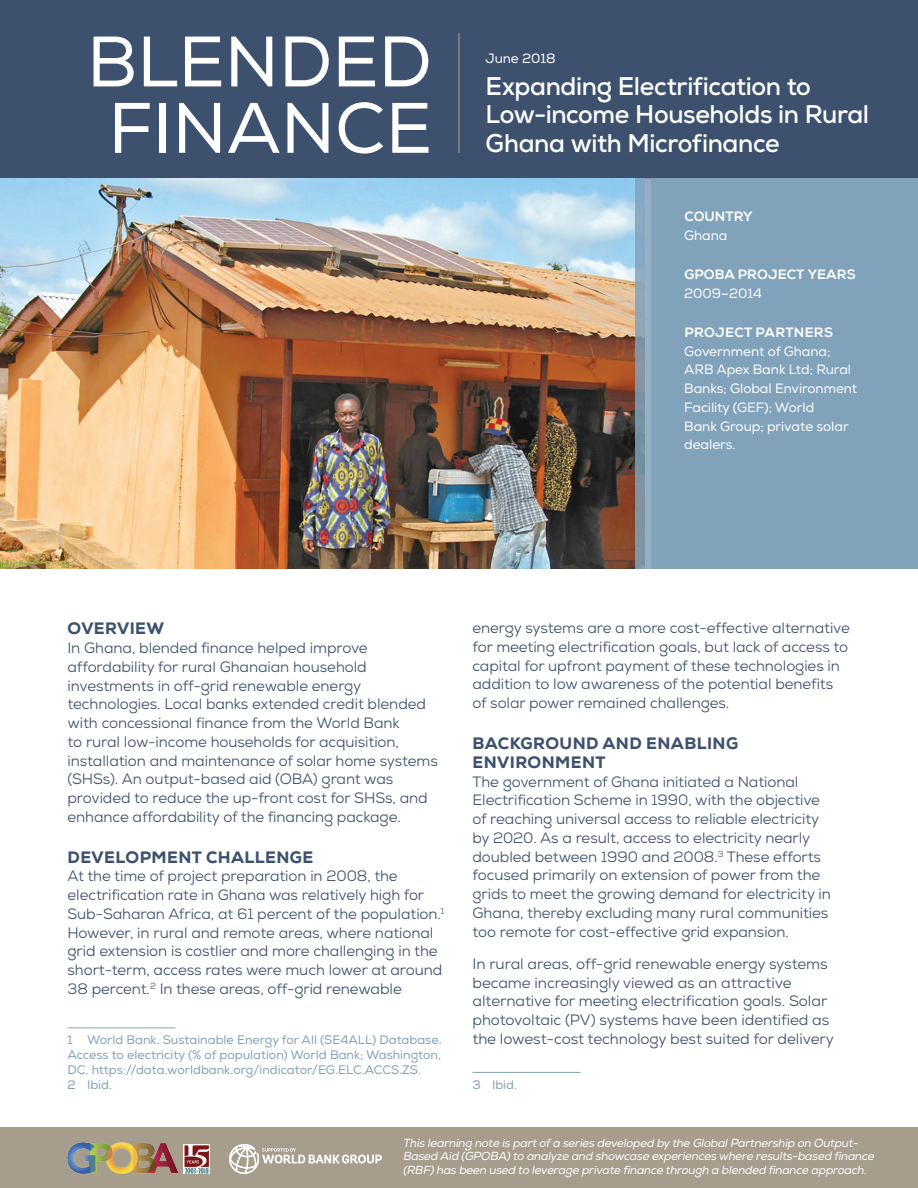
<style>
.page{position:relative;width:918px;height:1188px;background:#fff}
.page>*{position:absolute;margin:0;border:0;box-sizing:border-box;transform-origin:0 0}
.t1{font:71.25px/66.3px "Nexa";color:#fff;text-align:center}
.t2{font:700 25.5px/28.5px "Nexa";letter-spacing:-.015em;color:#fff}
.t3{font:800 16.5px/18.8px "Nexa";letter-spacing:.025em;color:#3d516f}
.t4{font:15px/18.8px "Nexa";letter-spacing:-.005em;color:#3d516f}
.t5{font:13.5px/18.8px "Nexa";letter-spacing:-.005em;color:#fff}
.t6{font:800 13.5px "Nexa";letter-spacing:.005em;color:#fff}
.t7{font:12.3px/14.9px "Nexa";color:#81a2bb}
.t8{font:italic 11.7px/13.5px "Nexa";color:#fff}
</style>
<div class="page">
<div style="left:0;top:0;width:918px;height:178px;background:#3d516f"></div>
<hr style="left:458px;top:33px;width:2px;height:120px;background:#a69d8d">
<div style="left:0;top:1128px;width:918px;height:60px;background:#a69d8d"></div>
<img style="left:0;top:178px;width:635px;height:390px">
<div style="left:635px;top:178px;width:283px;height:390px;background:#81a2bb"></div>
<hr style="left:472px;top:1072px;width:108px;height:1px;background:#81a2bb">
<hr style="left:68px;top:1028px;width:108px;height:1px;background:#81a2bb">
<svg style="left:229px;top:1144px;width:153px;height:30px"></svg>
<img style="left:183px;top:1144px;width:26px;height:29px">
<img style="left:68px;top:1143px;width:110px;height:30px">
<h1 class="t1" style="left:87px;top:30px;width:347px">BLENDED<br>FINANCE</h1>
<p class="t5" style="left:486px;top:49px;width:71px">June 2018</p>
<h2 class="t2" style="left:486px;top:72px;width:385px">Expanding Electrification to<br>Low-income Households in Rural<br>Ghana with Microfinance</h2>
<p class="t6" style="left:684px;top:208px;width:70px">COUNTRY</p>
<p class="t5" style="left:684px;top:226px;width:45px">Ghana</p>
<p class="t6" style="left:684px;top:266px;width:173px">GPOBA PROJECT YEARS</p>
<p class="t5" style="left:684px;top:284px;width:79px">2009–2014</p>
<p class="t6" style="left:684px;top:324px;width:150px">PROJECT PARTNERS</p>
<p class="t5" style="left:684px;top:342px;width:174px">Government of Ghana;<br>ARB Apex Bank Ltd; Rural<br>Banks; Global Environment<br>Facility (GEF); World<br>Bank Group; private solar dealers.</p>
<p class="t3" style="left:68px;top:619px;width:98px">OVERVIEW</p>
<p class="t4" style="left:68px;top:639px;width:372px">In Ghana, blended finance helped improve affordability for rural Ghanaian household investments in off-grid renewable energy technologies. Local banks extended credit blended with concessional finance from the World Bank<br>to rural low-income households for acquisition, installation and maintenance of solar home systems (SHSs). An output-based aid (OBA) grant was provided to reduce the up-front cost for SHSs, and enhance affordability of the financing package.</p>
<p class="t3" style="left:68px;top:848px;width:247px">DEVELOPMENT CHALLENGE</p>
<p class="t4" style="left:68px;top:867px;width:379px">At the time of project preparation in 2008, the electrification rate in Ghana was relatively high for Sub-Saharan Africa, at 61 percent of the population.<sup>1<br></sup>However, in rural and remote areas, where national grid extension is costlier and more challenging in the short-term, access rates were much lower at around 38 percent.<sup>2</sup> In these areas, off-grid renewable</p>
<p class="t7" style="left:68px;top:1033px;width:376px">1 World Bank. Sustainable Energy for All (SE4ALL) Database.<br>Access to electricity (% of population) World Bank; Washington, DC. https://data.worldbank.org/indicator/EG.ELC.ACCS.ZS.<br>2 Ibid.</p>
<p class="t4" style="left:472px;top:619px;width:379px">energy systems are a more cost-effective alternative for meeting electrification goals, but lack of access to capital for upfront payment of these technologies in addition to low awareness of the potential benefits of solar power remained challenges.</p>
<p class="t3" style="left:473px;top:734px;width:267px">BACKGROUND AND ENABLING<br>ENVIRONMENT</p>
<p class="t4" style="left:472px;top:772px;width:360px">The government of Ghana initiated a National Electrification Scheme in 1990, with the objective of reaching universal access to reliable electricity by 2020. As a result, access to electricity nearly doubled between 1990 and 2008.<sup>3</sup> These efforts focused primarily on extension of power from the grids to meet the growing demand for electricity in Ghana, thereby excluding many rural communities too remote for cost-effective grid expansion.</p>
<p class="t4" style="left:472px;top:954px;width:363px">In rural areas, off-grid renewable energy systems became increasingly viewed as an attractive alternative for meeting electrification goals. Solar photovoltaic (PV) systems have been identified as the lowest-cost technology best suited for delivery</p>
<p class="t7" style="left:472px;top:1078px;width:46px">3 Ibid.</p>
<p class="t8" style="left:403px;top:1136px;width:475px">This learning note is partofa series developed by the GlobalPartnership on Output-<br>Based Aid (GPOBA)to analyze and showcase experiences where results-based finance (RBF)has been used to leverage private finance through a blended finance approach.</p>
</div>
